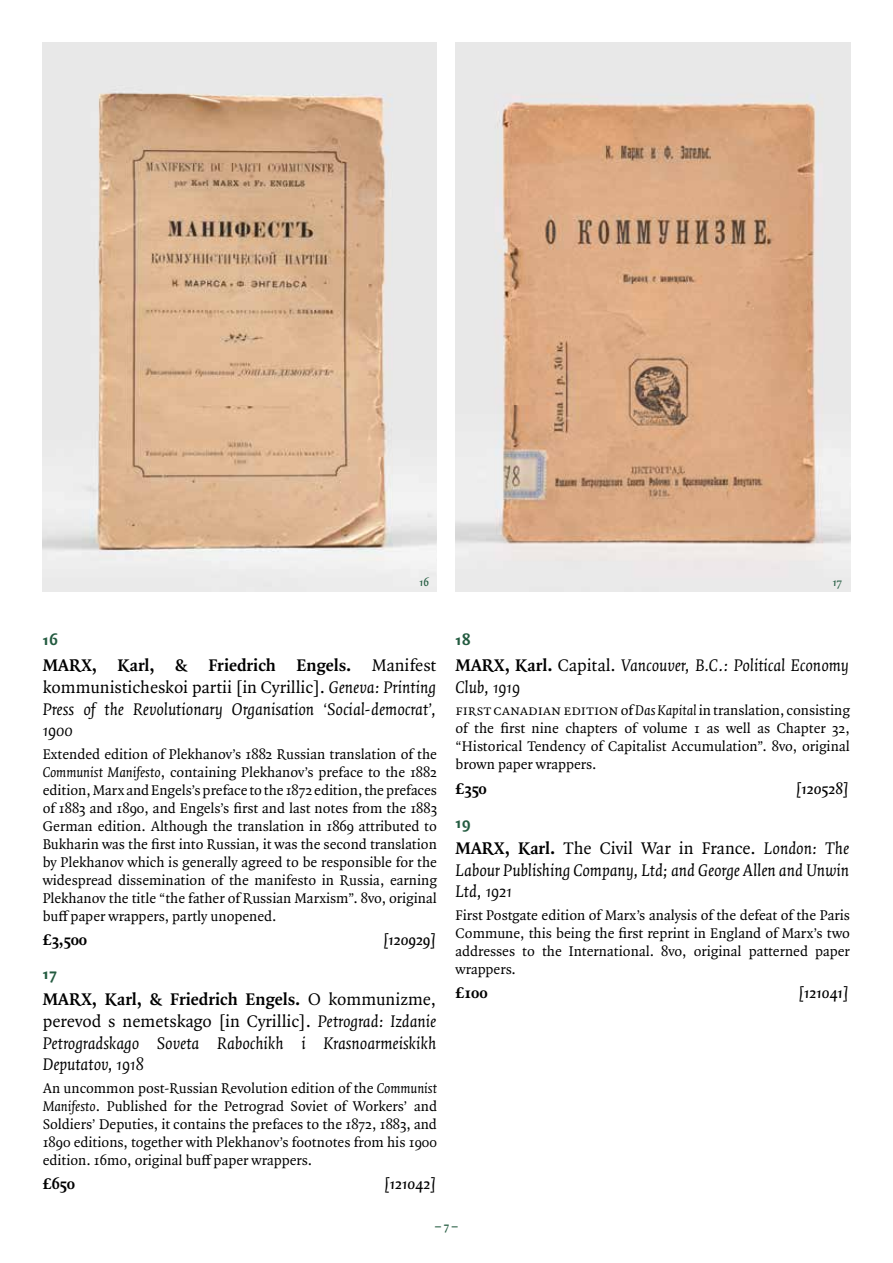
<style>
.page{position:relative;width:893px;height:1263px;background:#fff}
.page>*{position:absolute;margin:0;border:0;box-sizing:border-box;transform-origin:0 0}
.t1{font:italic 18px/21.6px "Quadraat Pro";color:#000;text-align:justify}
.t2{font:italic 600 16.5px "Quadraat Pro";color:#000}
.t3{font:700 16.5px "Quadraat Pro";letter-spacing:-.01em;color:#000}
.t4{font:16.5px "Quadraat Sans OT Bld";letter-spacing:.045em;color:#235b40}
.t5{font:15px/18px "Quadraat Pro";color:#000;text-align:justify}
.t6{font:italic 600 12px "Quadraat Pro";color:#235b40}
.t7{font:700 12px "Quadraat Pro";color:#235b40}
.s1{font-weight:700;font-style:normal}
.s2{font-style:normal}
.s3{font-style:italic}
</style>
<div class="page">
<img style="left:43px;top:43px;width:394px;height:549px">
<img style="left:455px;top:43px;width:395px;height:549px">
<p class="t6" style="left:419px;top:573px;width:11px">16</p>
<p class="t6" style="left:833px;top:573px;width:11px">17</p>
<p class="t4" style="left:43px;top:628px;width:17px">16</p>
<p class="t1" style="left:43px;top:654px;width:395px"><span class="s1">MARX, Karl, &amp; Friedrich Engels.</span> <span class="s2">Manifest kommunisticheskoi partii [in Cyrillic].</span> Geneva: Printing Press of the Revolutionary Organisation ‘Social-democrat’, 1900</p>
<p class="t5" style="left:43px;top:745px;width:396px">Extended edition of Plekhanov’s 1882 Russian translation of the <span class="s3">Communist Manifesto</span>, containing Plekhanov’s preface to the 1882 edition, Marx and Engels’s preface to the 1872 edition, the prefaces of 1883 and 1890, and Engels’s first and last notes from the 1883<br>German edition. Although the translation in 1869 attributed to Bukharin was the first into Russian, it was the second translation by Plekhanov which is generally agreed to be responsible for the widespread dissemination of the manifesto in Russia, earning Plekhanov the title “the father of Russian Marxism”. 8vo, original buff paper wrappers, partly unopened.</p>
<p class="t3" style="left:43px;top:928px;width:46px">£3,500</p>
<p class="t2" style="left:383px;top:928px;width:54px">[120929]</p>
<p class="t4" style="left:43px;top:962px;width:16px">17</p>
<p class="t1" style="left:43px;top:988px;width:395px"><span class="s1">MARX, Karl, &amp; Friedrich Engels.</span> <span class="s2">O kommunizme, perevod s nemetskago [in Cyrillic].</span> Petrograd: Izdanie Petrogradskago Soveta Rabochikh i Krasnoarmeiskikh Deputatov, 1918</p>
<p class="t5" style="left:43px;top:1079px;width:396px">An uncommon post-Russian Revolution edition of the <span class="s3">Communist Manifesto</span>. Published for the Petrograd Soviet of Workers’ and Soldiers’ Deputies, it contains the prefaces to the 1872, 1883, and 1890 editions, together with Plekhanov’s footnotes from his 1900 edition. 16mo, original buff paper wrappers.</p>
<p class="t3" style="left:43px;top:1172px;width:34px">£650</p>
<p class="t2" style="left:385px;top:1172px;width:53px">[121042]</p>
<p class="t4" style="left:455px;top:628px;width:17px">18</p>
<p class="t1" style="left:455px;top:654px;width:395px"><span class="s1">MARX, Karl.</span> <span class="s2">Capital.</span> Vancouver, B.C.: Political Economy<br>Club, 1919</p>
<p class="t5" style="left:455px;top:701px;width:396px">first canadian edition of <span class="s3">Das Kapital</span> in translation, consisting of the first nine chapters of volume 1 as well as Chapter 32, “Historical Tendency of Capitalist Accumulation”. 8vo, original brown paper wrappers.</p>
<p class="t3" style="left:455px;top:777px;width:33px">£350</p>
<p class="t2" style="left:796px;top:777px;width:54px">[120528]</p>
<p class="t4" style="left:455px;top:811px;width:17px">19</p>
<p class="t1" style="left:455px;top:837px;width:395px"><span class="s1">MARX, Karl.</span> <span class="s2">The Civil War in France.</span> London: The Labour Publishing Company, Ltd; and George Allen and Unwin Ltd, 1921</p>
<p class="t5" style="left:455px;top:906px;width:396px">First Postgate edition of Marx’s analysis of the defeat of the Paris Commune, this being the first reprint in England of Marx’s two addresses to the International. 8vo, original patterned paper wrappers.</p>
<p class="t3" style="left:455px;top:982px;width:34px">£100</p>
<p class="t2" style="left:799px;top:981px;width:51px">[121041]</p>
<p class="t7" style="left:435px;top:1217px;width:24px">– 7 –</p>
</div>
